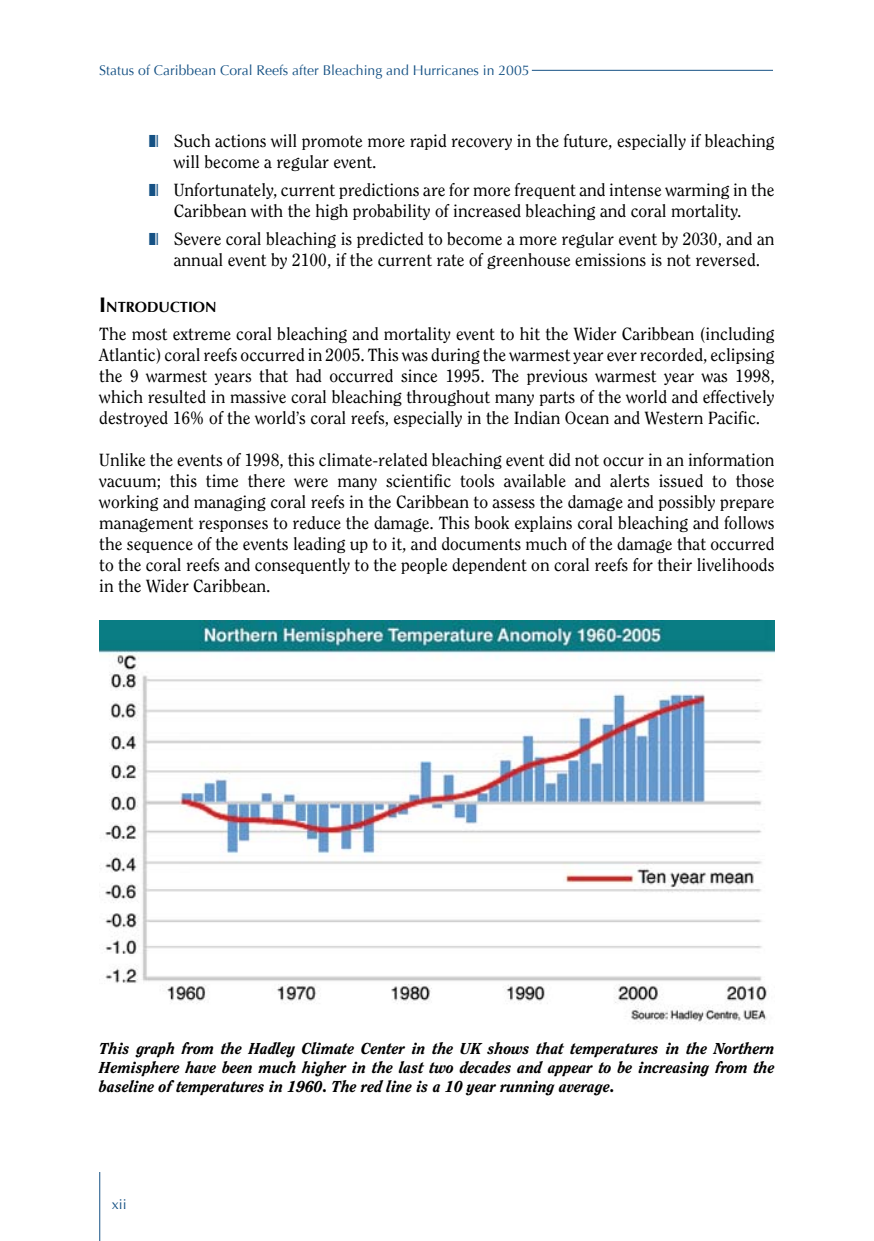
<style>
.page{position:relative;width:874px;height:1241px;background:#fff}
.page>*{position:absolute;margin:0;border:0;box-sizing:border-box;transform-origin:0 0}
.t1{font:17.5px/21px "Clearface";color:#000}
.t2{font:italic 800 15.75px/18.9px "Clearface";color:#000;text-align:justify}
.t3{font:700 14.7px "Optima";color:#000}
.t4{font:14px "Optima";color:#155184}
.s1{font-size:21px}
</style>
<div class="page">
<hr style="left:99px;top:1171px;width:1px;height:69px;background:#155184">
<hr style="left:531px;top:70px;width:241px;height:1px;background:#155184">
<img style="left:99px;top:621px;width:675px;height:403px">
<p class="t4" style="left:99px;top:62px;width:431px">Status of Caribbean Coral Reefs after Bleaching and Hurricanes in 2005</p>
<p class="t1" style="left:174px;top:131px;width:602px">Such actions will promote more rapid recovery in the future, especially if bleaching will become a regular event.</p>
<p class="t1" style="left:174px;top:180px;width:602px">Unfortunately, current predictions are for more frequent and intense warming in the<br>Caribbean with the high probability of increased bleaching and coral mortality.</p>
<p class="t1" style="left:174px;top:229px;width:602px">Severe coral bleaching is predicted to become a more regular event by 2030, and an annual event by 2100, if the current rate of greenhouse emissions is not reversed.</p>
<p class="t3" style="left:99px;top:298px;width:119px"><span class="s1">I</span> NTRODUCTION</p>
<p class="t1" style="left:99px;top:323px;width:676px;text-align:justify">The most extreme coral bleaching and mortality event to hit the Wider Caribbean (including Atlantic) coral reefs occurred in 2005. This was during the warmest year ever recorded, eclipsing the 9 warmest years that had occurred since 1995. The previous warmest year was 1998, which resulted in massive coral bleaching throughout many parts of the world and effectively destroyed 16% of the world’s coral reefs, especially in the Indian Ocean and Western Pacific.</p>
<p class="t1" style="left:99px;top:449px;width:676px;text-align:justify">Unlike the events of 1998, this climate-related bleaching event did not occur in an information vacuum; this time there were many scientific tools available and alerts issued to those working and managing coral reefs in the Caribbean to assess the damage and possibly prepare management responses to reduce the damage. This book explains coral bleaching and follows the sequence of the events leading up to it, and documents much of the damage that occurred to the coral reefs and consequently to the people dependent on coral reefs for their livelihoods in the Wider Caribbean.</p>
<p class="t2" style="left:99px;top:1039px;width:676px">This graph from the Hadley Climate Center in the UK shows that temperatures in the Northern Hemisphere have been much higher in the last two decades and appear to be increasing from the baseline of temperatures in 1960. The red line is a 10 year running average.</p>
<p class="t4" style="left:112px;top:1196px;width:16px">xii</p>
</div>
